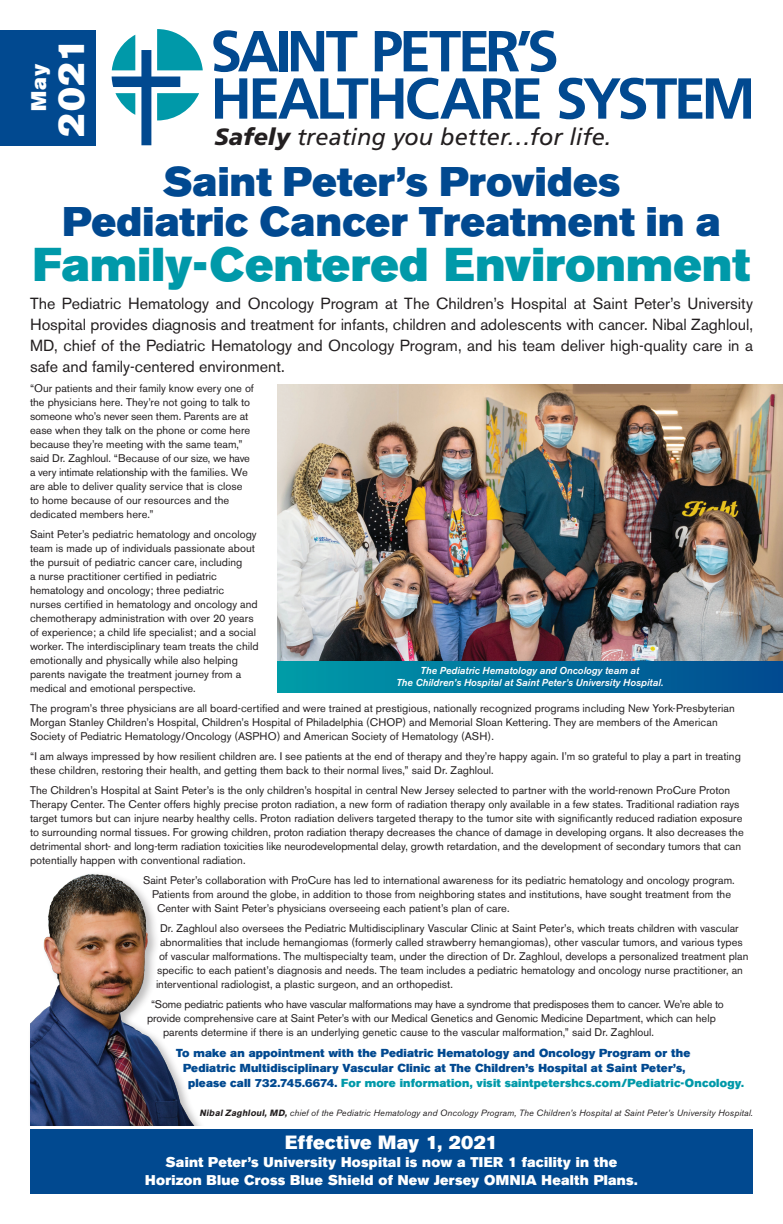
<style>
.page{position:relative;width:783px;height:1224px;background:#fff}
.page>*{position:absolute;margin:0;border:0;box-sizing:border-box;transform-origin:0 0}
.KP_Headline{font:47px "Akzidenz Grotesk BE Super";letter-spacing:.005em;color:#0099a9}
.KP_Headline-2{font:41px/40px "Akzidenz Grotesk BE Super";letter-spacing:.005em;color:#014990;text-align:center}
.KP_Subhead{font:37px "Akzidenz Grotesk BE Super";color:#fff}
.KP_Subhead-2{font:italic 23.5px "Frutiger LT Std";color:#231f20}
.KP_Subhead-3{font:21px "Akzidenz Grotesk BE Super";color:#fff}
.KP_Body_Copy{font:19px "Akzidenz Grotesk BE Super";letter-spacing:.015em;color:#fff}
.KP_Intro_Text{font:16px/21px "Akzidenz Grotesk BE";color:#231f20;text-align:justify}
.KP_Body_Copy-2{font:14px/18px "Akzidenz Grotesk BE Super";letter-spacing:.02em;color:#fff;text-align:center}
.KP_Body_Copy-3{font:11.5px "Akzidenz Grotesk BE Super";letter-spacing:.015em;color:#014990}
.KP_Body_Copy-4{font:11.5px "Akzidenz Grotesk BE Super";letter-spacing:.015em;color:#0099a9}
.KP_Body_Copy-5{font:11px/14px "Akzidenz Grotesk BE";letter-spacing:.005em;color:#231f20}
.KP_Body_Copy-6{font:11px "Akzidenz Grotesk BE";letter-spacing:-.015em;color:#231f20}
.t1{font:italic 500 10px/12px "Akzidenz Grotesk BE";letter-spacing:.005em;color:#fff;text-align:center}
.t2{font:italic 9px "Akzidenz Grotesk BE";letter-spacing:.01em;color:#231f20}
.s1{color:#014990}
.s2{font-weight:900}
.s3{font-weight:700}
</style>
<div class="page">
<img style="left:30px;top:874px;width:169px;height:250px">
<svg style="left:112px;top:29px;width:91px;height:116px"></svg>
<svg style="left:213px;top:30px;width:66px;height:42px"></svg>
<div style="left:279px;top:31px;width:9px;height:40px;background:#014990"></div>
<svg style="left:291px;top:31px;width:66px;height:40px"></svg>
<svg style="left:375px;top:30px;width:181px;height:42px"></svg>
<svg style="left:215px;top:78px;width:32px;height:41px"></svg>
<svg style="left:253px;top:78px;width:286px;height:41px"></svg>
<svg style="left:559px;top:78px;width:192px;height:41px"></svg>
<div style="left:0;top:30px;width:96px;height:115px;background:#014990"></div>
<img style="left:277px;top:384px;width:506px;height:277px">
<div style="left:277px;top:661px;width:506px;height:32px;background:linear-gradient(to right,#009ca9,#014990)"></div>
<svg style="left:30px;top:1124px;width:723px;height:70px;background:#115496"></svg>
<p class="KP_Subhead" style="left:50px;top:137px;width:100px;rotate:-90deg">2021</p>
<p class="KP_Headline-2" style="left:62px;top:162px;width:660px">Saint Peter’s Provides<br>Pediatric Cancer Treatment in a</p>
<p class="KP_Headline" style="left:33px;top:238px;width:719px">Family-Centered Environment</p>
<p class="KP_Intro_Text" style="left:30px;top:293px;width:725px">The Pediatric Hematology and Oncology Program at The Children’s Hospital at Saint Peter’s University Hospital provides diagnosis and treatment for infants, children and adolescents with cancer. Nibal Zaghloul, MD, chief of the Pediatric Hematology and Oncology Program, and his team deliver high-quality care in a safe and family-centered environment.</p>
<p class="KP_Body_Copy-5" style="left:30px;top:382px;width:225px">“Our patients and their family know every one of the physicians here. They’re not going to talk to someone who’s never seen them. Parents are at ease when they talk on the phone or come here because they’re meeting with the same team,” said Dr. Zaghloul. “Because of our size, we have a very intimate relationship with the families. We are able to deliver quality service that is close to home because of our resources and the dedicated members here.”</p>
<p class="KP_Body_Copy-5" style="left:30px;top:528px;width:230px">Saint Peter’s pediatric hematology and oncology team is made up of individuals passionate about the pursuit of pediatric cancer care, including<br>a nurse practitioner certified in pediatric hematology and oncology; three pediatric<br>nurses certified in hematology and oncology and chemotherapy administration with over 20 years of experience; a child life specialist; and a social worker. The interdisciplinary team treats the child emotionally and physically while also helping parents navigate the treatment journey from a medical and emotional perspective.</p>
<p class="KP_Body_Copy-5" style="left:30px;top:702px;width:706px">The program’s three physicians are all board-certified and were trained at prestigious, nationally recognized programs including New York-Presbyterian<br>Morgan Stanley Children’s Hospital, Children’s Hospital of Philadelphia (CHOP) and Memorial Sloan Kettering. They are members of the American<br>Society of Pediatric Hematology/Oncology (ASPHO) and American Society of Hematology (ASH).</p>
<p class="KP_Body_Copy-5" style="left:30px;top:750px;width:712px">“I am always impressed by how resilient children are. I see patients at the end of therapy and they’re happy again. I’m so grateful to play a part in treating these children, restoring their health, and getting them back to their normal lives,” said Dr. Zaghloul.</p>
<p class="KP_Body_Copy-5" style="left:30px;top:784px;width:715px">The Children’s Hospital at Saint Peter’s is the only children’s hospital in central New Jersey selected to partner with the world-renown ProCure Proton Therapy Center. The Center offers highly precise proton radiation, a new form of radiation therapy only available in a few states. Traditional radiation rays target tumors but can injure nearby healthy cells. Proton radiation delivers targeted therapy to the tumor site with significantly reduced radiation exposure to surrounding normal tissues. For growing children, proton radiation therapy decreases the chance of damage in developing organs. It also decreases the detrimental short- and long-term radiation toxicities like neurodevelopmental delay, growth retardation, and the development of secondary tumors that can potentially happen with conventional radiation.</p>
<p class="KP_Body_Copy-5" style="left:143px;top:874px;width:593px">Saint Peter’s collaboration with ProCure has led to international awareness for its pediatric hematology and oncology program.</p>
<p class="KP_Body_Copy-5" style="left:152px;top:888px;width:581px">Patients from around the globe, in addition to those from neighboring states and institutions, have sought treatment from the</p>
<p class="KP_Body_Copy-5" style="left:157px;top:902px;width:354px">Center with Saint Peter’s physicians overseeing each patient’s plan of care.</p>
<p class="KP_Body_Copy-5" style="left:160px;top:922px;width:580px">Dr. Zaghloul also oversees the Pediatric Multidisciplinary Vascular Clinic at Saint Peter’s, which treats children with vascular</p>
<p class="KP_Body_Copy-5" style="left:160px;top:936px;width:584px">abnormalities that include hemangiomas (formerly called strawberry hemangiomas), other vascular tumors, and various types</p>
<p class="KP_Body_Copy-5" style="left:159px;top:950px;width:591px">of vascular malformations. The multispecialty team, under the direction of Dr. Zaghloul, develops a personalized treatment plan</p>
<p class="KP_Body_Copy-5" style="left:157px;top:964px;width:587px">specific to each patient’s diagnosis and needs. The team includes a pediatric hematology and oncology nurse practitioner, an</p>
<p class="KP_Body_Copy-5" style="left:156px;top:978px;width:299px">interventional radiologist, a plastic surgeon, and an orthopedist.</p>
<p class="KP_Body_Copy-6" style="left:151px;top:998px;width:574px">“Some pediatric patients who have vascular malformations may have a syndrome that predisposes them to cancer. We’re able to</p>
<p class="KP_Body_Copy-5" style="left:147px;top:1012px;width:570px">provide comprehensive care at Saint Peter’s with our Medical Genetics and Genomic Medicine Department, which can help</p>
<p class="KP_Body_Copy-5" style="left:163px;top:1026px;width:493px">parents determine if there is an underlying genetic cause to the vascular malformation,” said Dr. Zaghloul.</p>
<p class="KP_Body_Copy-3" style="left:176px;top:1047px;width:516px">To make an appointment with the Pediatric Hematology and Oncology Program or the</p>
<p class="KP_Body_Copy-3" style="left:183px;top:1062px;width:504px">Pediatric Multidisciplinary Vascular Clinic at The Children’s Hospital at Saint Peter’s,</p>
<p class="KP_Body_Copy-4" style="left:188px;top:1077px;width:557px"><span class="s1">please call 732.745.6674.</span> For more information, visit saintpetershcs.com/Pediatric-Oncology.</p>
<p class="KP_Subhead-3" style="left:26px;top:111px;width:48px;rotate:-90deg">May</p>
<p class="KP_Subhead-2" style="left:214px;top:123px;width:398px"><span class="s2">Safely</span> treating you better…for life.</p>
<p class="t1" style="left:396px;top:664px;width:269px">The Pediatric Hematology and Oncology team at<br>The Children’s Hospital at Saint Peter’s University Hospital.</p>
<p class="t2" style="left:200px;top:1107px;width:555px"><span class="s3">Nibal Zaghloul, MD,</span> chief of the Pediatric Hematology and Oncology Program, The Children’s Hospital at Saint Peter’s University Hospital.</p>
<p class="KP_Body_Copy" style="left:285px;top:1132px;width:214px">Effective May 1, 2021</p>
<p class="KP_Body_Copy-2" style="left:145px;top:1153px;width:494px">Saint Peter’s University Hospital is now a TIER 1 facility in the<br>Horizon Blue Cross Blue Shield of New Jersey OMNIA Health Plans.</p>
</div>
